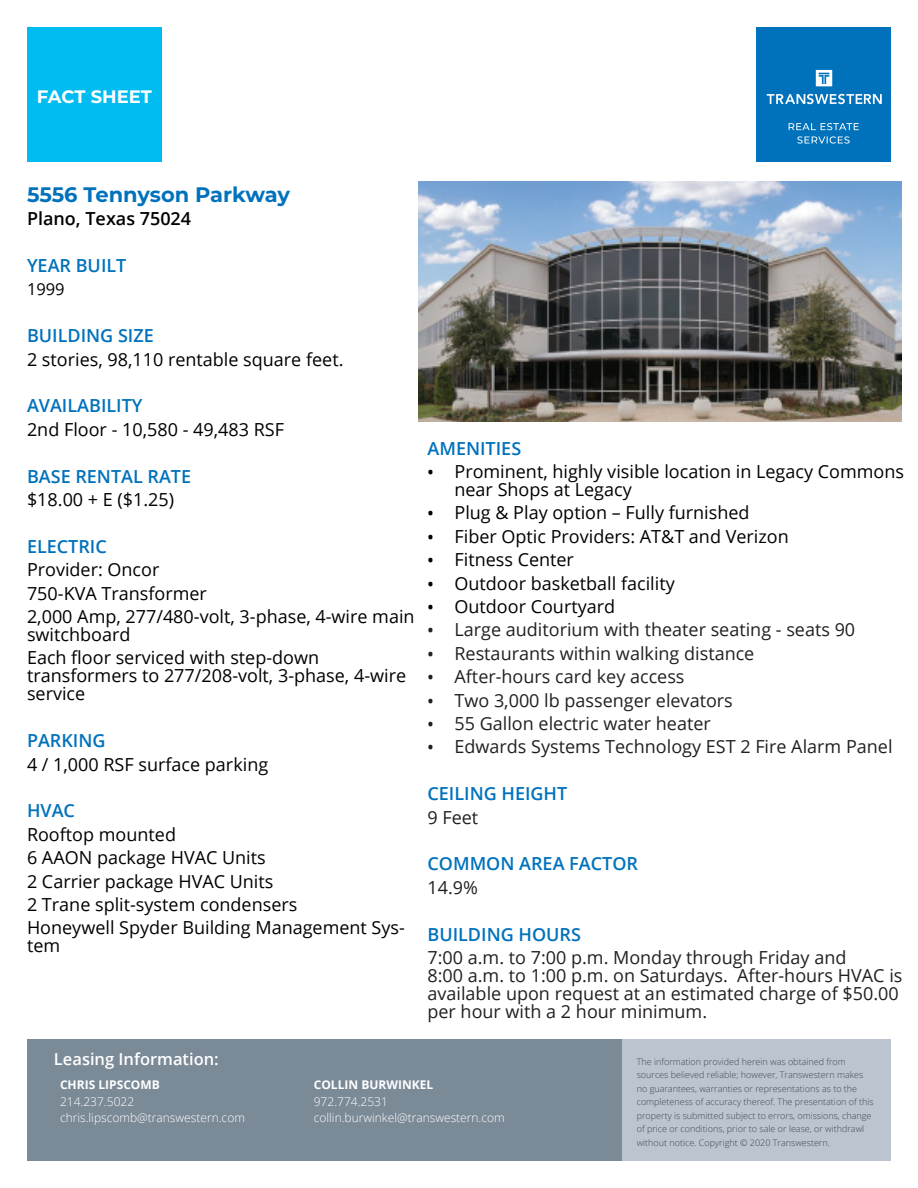
<style>
.page{position:relative;width:918px;height:1188px;background:#fff}
.page>*{position:absolute;margin:0;border:0;box-sizing:border-box;transform-origin:0 0}
.t1{font:700 21px "Montserrat";letter-spacing:-.005em;color:#0072bc}
.t2{font:18px/23.4px "Open Sans";color:#000}
.t3{font:18px/18px "Open Sans";color:#231f20}
.t4{font:600 18px "Open Sans";color:#0072bc}
.t5{font:600 18px "Open Sans";color:#000}
.t6{font:700 18px "Montserrat";color:#fff}
.t7{font:600 16.5px "Open Sans";color:#fff}
.t8{font:16.5px "Open Sans";color:#000}
.t9{font:300 12px/16.5px "Open Sans";color:#fff}
.t10{font:700 12px "Open Sans";color:#fff}
.t11{font:300 9px/13.5px "Open Sans";color:#3c4a55}
.s1{font-weight:600;font-size:16.5px}
</style>
<div class="page">
<div style="left:27px;top:27px;width:135px;height:135px;background:#00bcf1"></div>
<div style="left:756px;top:27px;width:135px;height:135px;background:#0072bc"></div>
<svg style="left:797px;top:136px;width:53px;height:8px"></svg>
<svg style="left:789px;top:123px;width:70px;height:7px"></svg>
<svg style="left:767px;top:94px;width:115px;height:10px"></svg>
<svg style="left:816px;top:70px;width:16px;height:16px"></svg>
<div style="left:27px;top:1040px;width:595px;height:121px;background:#7b8a97"></div>
<div style="left:623px;top:1040px;width:268px;height:121px;background:#bcc4d0"></div>
<img style="left:418px;top:181px;width:484px;height:240px">
<p class="t6" style="left:37px;top:84px;width:117px">FACT SHEET</p>
<p class="t1" style="left:27px;top:179px;width:265px">5556 Tennyson Parkway</p>
<p class="t5" style="left:27px;top:206px;width:166px">Plano, Texas 75024</p>
<p class="t4" style="left:27px;top:253px;width:101px">YEAR BUILT</p>
<p class="t8" style="left:27px;top:278px;width:39px">1999</p>
<p class="t4" style="left:27px;top:323px;width:128px">BUILDING SIZE</p>
<p class="t2" style="left:27px;top:347px;width:318px">2 stories, 98,110 rentable square feet.</p>
<p class="t4" style="left:27px;top:393px;width:117px">AVAILABILITY</p>
<p class="t2" style="left:27px;top:417px;width:259px">2nd Floor - 10,580 - 49,483 RSF</p>
<p class="t4" style="left:27px;top:464px;width:166px">BASE RENTAL RATE</p>
<p class="t2" style="left:27px;top:487px;width:149px">$18.00 + E ($1.25)</p>
<p class="t4" style="left:27px;top:534px;width:81px">ELECTRIC</p>
<p class="t2" style="left:27px;top:557px;width:389px">Provider: Oncor<br>750-KVA Transformer<br>2,000 Amp, 277/480-volt, 3-phase, 4-wire main</p>
<p class="t2" style="left:27px;top:622px;width:294px">switchboard<br>Each floor serviced with step-down</p>
<p class="t2" style="left:27px;top:666px;width:381px;line-height:18px">transformers to 277/208-volt, 3-phase, 4-wire service</p>
<p class="t4" style="left:27px;top:728px;width:80px">PARKING</p>
<p class="t2" style="left:27px;top:752px;width:243px">4 / 1,000 RSF surface parking</p>
<p class="t4" style="left:27px;top:798px;width:50px">HVAC</p>
<p class="t2" style="left:27px;top:822px;width:379px">Rooftop mounted<br>6 AAON package HVAC Units<br>2 Carrier package HVAC Units<br>2 Trane split-system condensers<br>Honeywell Spyder Building Management Sys-</p>
<p class="t2" style="left:27px;top:934px;width:35px">tem</p>
<p class="t4" style="left:428px;top:436px;width:95px">AMENITIES</p>
<p class="t2" style="left:454px;top:462px;width:451px;line-height:18px;text-indent:-27px"><span class="s1">•</span> Prominent, highly visible location in Legacy Commons near Shops at Legacy</p>
<p class="t2" style="left:428px;top:501px;width:324px"><span class="s1">•</span> Plug &amp; Play option – Fully furnished</p>
<p class="t2" style="left:428px;top:524px;width:363px"><span class="s1">•</span> Fiber Optic Providers: AT&amp;T and Verizon</p>
<p class="t2" style="left:428px;top:548px;width:148px"><span class="s1">•</span> Fitness Center</p>
<p class="t2" style="left:428px;top:571px;width:249px"><span class="s1">•</span> Outdoor basketball facility</p>
<p class="t2" style="left:428px;top:594px;width:189px"><span class="s1">•</span> Outdoor Courtyard</p>
<p class="t3" style="left:428px;top:620px;width:429px"><span class="s1">•</span> Large auditorium with theater seating - seats 90</p>
<p class="t3" style="left:428px;top:644px;width:328px"><span class="s1">•</span> Restaurants within walking distance</p>
<p class="t3" style="left:428px;top:667px;width:259px"><span class="s1">•</span> After-hours card key access</p>
<p class="t3" style="left:428px;top:691px;width:307px"><span class="s1">•</span> Two 3,000 lb passenger elevators</p>
<p class="t3" style="left:428px;top:714px;width:285px"><span class="s1">•</span> 55 Gallon electric water heater</p>
<p class="t3" style="left:428px;top:737px;width:467px"><span class="s1">•</span> Edwards Systems Technology EST 2 Fire Alarm Panel</p>
<p class="t4" style="left:428px;top:781px;width:141px">CEILING HEIGHT</p>
<p class="t3" style="left:428px;top:808px;width:52px">9 Feet</p>
<p class="t4" style="left:428px;top:852px;width:212px">COMMON AREA FACTOR</p>
<p class="t3" style="left:428px;top:878px;width:52px">14.9%</p>
<p class="t4" style="left:428px;top:922px;width:155px">BUILDING HOURS</p>
<p class="t3" style="left:428px;top:948px;width:476px">7:00 a.m. to 7:00 p.m. Monday through Friday and<br>8:00 a.m. to 1:00 p.m. on Saturdays. After-hours HVAC is available upon request at an estimated charge of $50.00 per hour with a 2 hour minimum.</p>
<p class="t7" style="left:54px;top:1047px;width:166px">Leasing Information:</p>
<p class="t10" style="left:60px;top:1076px;width:101px">CHRIS LIPSCOMB</p>
<p class="t9" style="left:60px;top:1093px;width:186px">214.237.5022 chris.lipscomb@transwestern.com</p>
<p class="t10" style="left:314px;top:1076px;width:121px">COLLIN BURWINKEL</p>
<p class="t9" style="left:314px;top:1093px;width:193px">972.774.2531 collin.burwinkel@transwestern.com</p>
<p class="t11" style="left:637px;top:1055px;width:239px">The information provided herein was obtained from sources believed reliable; however, Transwestern makes no guarantees, warranties or representations as to the completeness of accuracy thereof. The presentation of this property is submitted subject to errors, omissions, change of price or conditions, prior to sale or lease, or withdrawl without notice. Copyright © 2020 Transwestern.</p>
</div>
